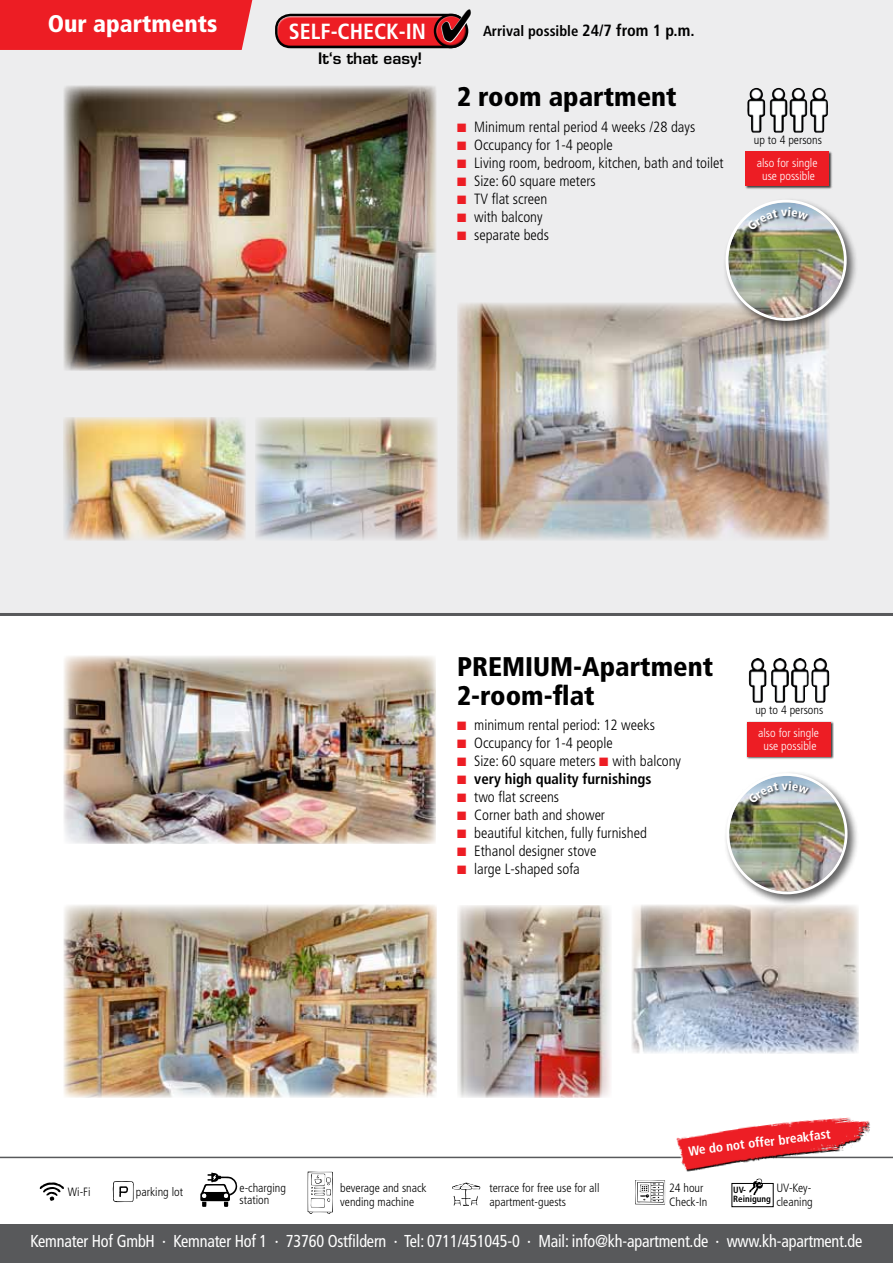
<style>
.page{position:relative;width:893px;height:1263px;background:#fff}
.page>*{position:absolute;margin:0;border:0;box-sizing:border-box;transform-origin:0 0}
.t1{font:900 condensed 27px/28.3px "Frutiger";color:#000}
.t2{font:900 condensed 24px "Frutiger";color:#fff}
.t3{font:700 condensed 21.9px "Frutiger";color:#fff}
.t4{font:condensed 17.25px "Frutiger";letter-spacing:-.01em;color:#fff;scale:.94 1}
.t5{font:600 15.45px "Eurostile";color:#000}
.t6{font:600 15.3px "Eurostile";color:#000}
.t7{font:300 condensed 14.85px "Frutiger";color:#000}
.t8{font:700 condensed 14.85px "Frutiger";color:#000}
.t9{font:700 condensed 14.7px "Frutiger";color:#000}
.t10{font:700 condensed 13.2px "Frutiger";color:#fff}
.t11{font:300 condensed 12px/13.5px "Frutiger";color:#000}
.t12{font:300 condensed 12px/13.5px "Frutiger";color:#fff;text-align:center}
.t13{font:700 condensed 9px/9px "Frutiger";color:#000}
.s1{font-size:16.2px}
.s2{color:#ed1d24}
</style>
<div class="page">
<hr style="left:0;top:1157px;width:893px;height:1px;background:#58595b">
<div style="left:0;top:0;width:893px;height:613px;background:#ededee"></div>
<img style="left:457px;top:303px;width:372px;height:237px">
<img style="left:64px;top:86px;width:372px;height:285px">
<img style="left:63px;top:417px;width:183px;height:123px">
<img style="left:255px;top:417px;width:182px;height:123px">
<img style="left:674px;top:1117px;width:203px;height:55px">
<img style="left:64px;top:905px;width:373px;height:193px">
<img style="left:64px;top:656px;width:372px;height:187px">
<div style="left:0;top:1225px;width:893px;height:38px;background:#58595b"></div>
<svg style="left:113px;top:1181px;width:21px;height:22px"></svg>
<svg style="left:452px;top:1182px;width:28px;height:24px"></svg>
<svg style="left:308px;top:1171px;width:25px;height:43px"></svg>
<svg style="left:635px;top:1180px;width:30px;height:24px"></svg>
<div style="left:732px;top:1183px;width:41px;height:24px;border:1px solid #000"></div>
<svg style="left:749px;top:1178px;width:14px;height:17px"></svg>
<svg style="left:39px;top:1182px;width:25px;height:19px"></svg>
<svg style="left:200px;top:1172px;width:38px;height:35px"></svg>
<div style="left:0;top:0;width:252px;height:50px;background:#ed1d24"></div>
<div style="left:276px;top:15px;width:190px;height:27px;background:#fff;opacity:.75"></div>
<div style="left:277px;top:20px;width:190px;height:28px;background:#ed1d24"></div>
<div style="left:275px;top:14px;width:191px;height:34px;border:2px solid #000;border-radius:14px"></div>
<div style="left:435px;top:14px;width:31px;height:25px;background:#fff;opacity:.75"></div>
<div style="left:436px;top:20px;width:32px;height:26px;background:#000;opacity:.75"></div>
<div style="left:434px;top:14px;width:34px;height:34px;border:2px solid #000;border-radius:50%"></div>
<div style="left:723px;top:197px;width:135px;height:135px;background:#000;opacity:.6"></div>
<img style="left:728px;top:202px;width:116px;height:116px;border-radius:58px">
<div style="left:725px;top:200px;width:122px;height:121px;border:3px solid #fff;border-radius:50%"></div>
<div style="left:748px;top:207px;width:63px;height:26px;background:#000;opacity:.75"></div>
<img style="left:747px;top:88px;width:19px;height:45px">
<img style="left:769px;top:88px;width:59px;height:45px">
<div style="left:745px;top:151px;width:87px;height:39px;background:#000;opacity:.75"></div>
<div style="left:745px;top:152px;width:84px;height:34px;background:#ed1d24"></div>
<div style="left:724px;top:771px;width:135px;height:135px;background:#000;opacity:.6"></div>
<img style="left:729px;top:776px;width:116px;height:115px;border-radius:58px">
<div style="left:726px;top:773px;width:121px;height:121px;border:3px solid #fff;border-radius:50%"></div>
<div style="left:749px;top:780px;width:63px;height:26px;background:#000;opacity:.75"></div>
<img style="left:748px;top:658px;width:19px;height:45px">
<img style="left:771px;top:658px;width:59px;height:45px">
<div style="left:746px;top:721px;width:88px;height:39px;background:#000;opacity:.75"></div>
<div style="left:747px;top:722px;width:83px;height:34px;background:#ed1d24"></div>
<img style="left:457px;top:905px;width:154px;height:193px">
<img style="left:632px;top:905px;width:227px;height:148px">
<hr style="left:0;top:613px;width:893px;height:3px;background:#58595b">
<svg style="left:440px;top:9px;width:32px;height:35px"></svg>
<svg style="left:747px;top:207px;width:61px;height:24px"></svg>
<svg style="left:748px;top:781px;width:61px;height:23px"></svg>
<h2 class="t2" style="left:48px;top:9px;width:171px">Our apartments</h2>
<h3 class="t3" style="left:289px;top:18px;width:139px">self-check-in</h3>
<p class="t9" style="left:483px;top:23px;width:213px">Arrival possible <span class="s1">24/7 from 1 p.m.</span></p>
<p class="t6" style="left:296px;top:48px;width:135px">So einfach geht‘s!</p>
<p class="t5" style="left:318px;top:49px;width:105px">It‘s that easy!</p>
<h1 class="t1" style="left:457px;top:82px;width:221px">2 room apartment</h1>
<p class="t7" style="left:457px;top:118px;width:240px"><span class="s2">■</span> Minimum rental period 4 weeks /28 days</p>
<p class="t7" style="left:457px;top:136px;width:157px"><span class="s2">■</span> Occupancy for 1-4 people</p>
<p class="t7" style="left:457px;top:154px;width:268px"><span class="s2">■</span> Living room, bedroom, kitchen, bath and toilet</p>
<p class="t7" style="left:457px;top:172px;width:140px"><span class="s2">■</span> Size: 60 square meters</p>
<p class="t7" style="left:457px;top:190px;width:92px"><span class="s2">■</span> TV flat screen</p>
<p class="t7" style="left:457px;top:208px;width:87px"><span class="s2">■</span> with balcony</p>
<p class="t7" style="left:457px;top:226px;width:93px"><span class="s2">■</span> separate beds</p>
<p class="t11" style="left:754px;top:133px;width:69px">up to 4 persons</p>
<p class="t12" style="left:757px;top:156px;width:62px">also for single use possible</p>
<h1 class="t1" style="left:457px;top:652px;width:258px">PREMIUM-Apartment<br>2-room-flat</h1>
<p class="t7" style="left:457px;top:716px;width:200px"><span class="s2">■</span> minimum rental period: 12 weeks</p>
<p class="t7" style="left:457px;top:734px;width:157px"><span class="s2">■</span> Occupancy for 1-4 people</p>
<p class="t7" style="left:457px;top:752px;width:225px"><span class="s2">■</span> Size: 60 square meters <span class="s2">■</span> with balcony</p>
<p class="t8" style="left:457px;top:770px;width:196px"><span class="s2">■</span> very high quality furnishings</p>
<p class="t7" style="left:457px;top:788px;width:104px"><span class="s2">■</span> two flat screens</p>
<p class="t7" style="left:457px;top:806px;width:149px"><span class="s2">■</span> Corner bath and shower</p>
<p class="t7" style="left:457px;top:824px;width:191px"><span class="s2">■</span> beautiful kitchen, fully furnished</p>
<p class="t7" style="left:457px;top:842px;width:141px"><span class="s2">■</span> Ethanol designer stove</p>
<p class="t7" style="left:457px;top:860px;width:124px"><span class="s2">■</span> large L-shaped sofa</p>
<p class="t11" style="left:755px;top:703px;width:69px">up to 4 persons</p>
<p class="t12" style="left:758px;top:726px;width:62px">also for single use possible</p>
<p class="t10" style="left:687px;top:1143px;width:145px;rotate:-7deg">We do not offerbreakfast</p>
<p class="t11" style="left:68px;top:1185px;width:24px">Wi-Fi</p>
<p class="t11" style="left:136px;top:1185px;width:49px">parking lot</p>
<p class="t11" style="left:489px;top:1182px;width:111px">terrace for free use for all apartment-guests</p>
<p class="t11" style="left:340px;top:1182px;width:88px">beverage and snack vending machine</p>
<p class="t11" style="left:669px;top:1182px;width:40px">24 hour<br>Check-In</p>
<p class="t11" style="left:776px;top:1182px;width:38px">UV-Key&shy;cleaning</p>
<p class="t11" style="left:240px;top:1182px;width:48px;line-height:12px">e-charging station</p>
<p class="t13" style="left:733px;top:1186px;width:39px">UV-<br>Reinigung</p>
<p class="t4" style="left:31px;top:1231px;width:886px">Kemnater Hof GmbH · Kemnater Hof 1 · 73760 Ostfildern · Tel: 0711/451045-0 · Mail: info@kh-apartment.de · www.kh-apartment.de</p>
</div>
